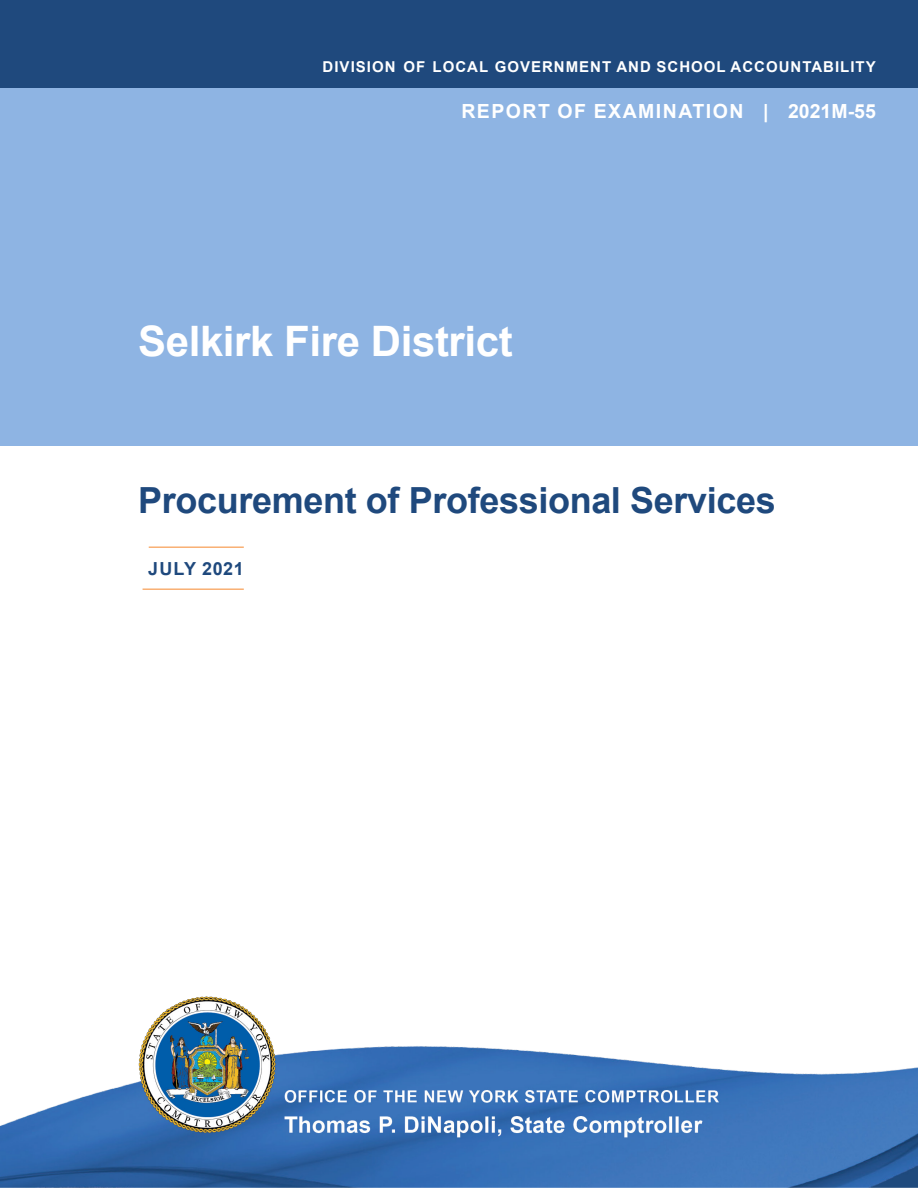
<style>
.page{position:relative;width:918px;height:1188px;background:#fff}
.page>*{position:absolute;margin:0;border:0;box-sizing:border-box;transform-origin:0 0}
.t1{font:700 42px "Arial";letter-spacing:-.01em;color:#fff}
.t2{font:700 36px "Arial";letter-spacing:-.01em;color:#1f497d}
.t3{font:700 19.5px "Arial";letter-spacing:.075em;color:#fff}
.Sidebar_Text{font:700 18px "Arial";letter-spacing:.03em;color:#1f497d}
.t4{font:700 15px "Arial";letter-spacing:.065em;color:#fff}
</style>
<div class="page">
<div style="left:0;top:0;width:918px;height:446px;background:#8eb4e3"></div>
<div style="left:0;top:0;width:918px;height:88px;background:#1f497d"></div>
<hr style="left:149px;top:546px;width:95px;height:2px;background:#f9b074">
<hr style="left:143px;top:588px;width:101px;height:2px;background:#f9b074">
<img style="left:0;top:996px;width:918px;height:192px">
<p class="t4" style="left:323px;top:56px;width:555px">DIVISION OF LOCAL GOVERNMENT AND SCHOOL ACCOUNTABILITY</p>
<p class="t3" style="left:461px;top:97px;width:416px">REPORT OF EXAMINATION | 2021M-55</p>
<p class="t1" style="left:138px;top:311px;width:376px">Selkirk Fire District</p>
<p class="t2" style="left:138px;top:475px;width:639px">Procurement of Professional Services</p>
<p class="Sidebar_Text" style="left:148px;top:556px;width:97px">JULY 2021</p>
</div>
